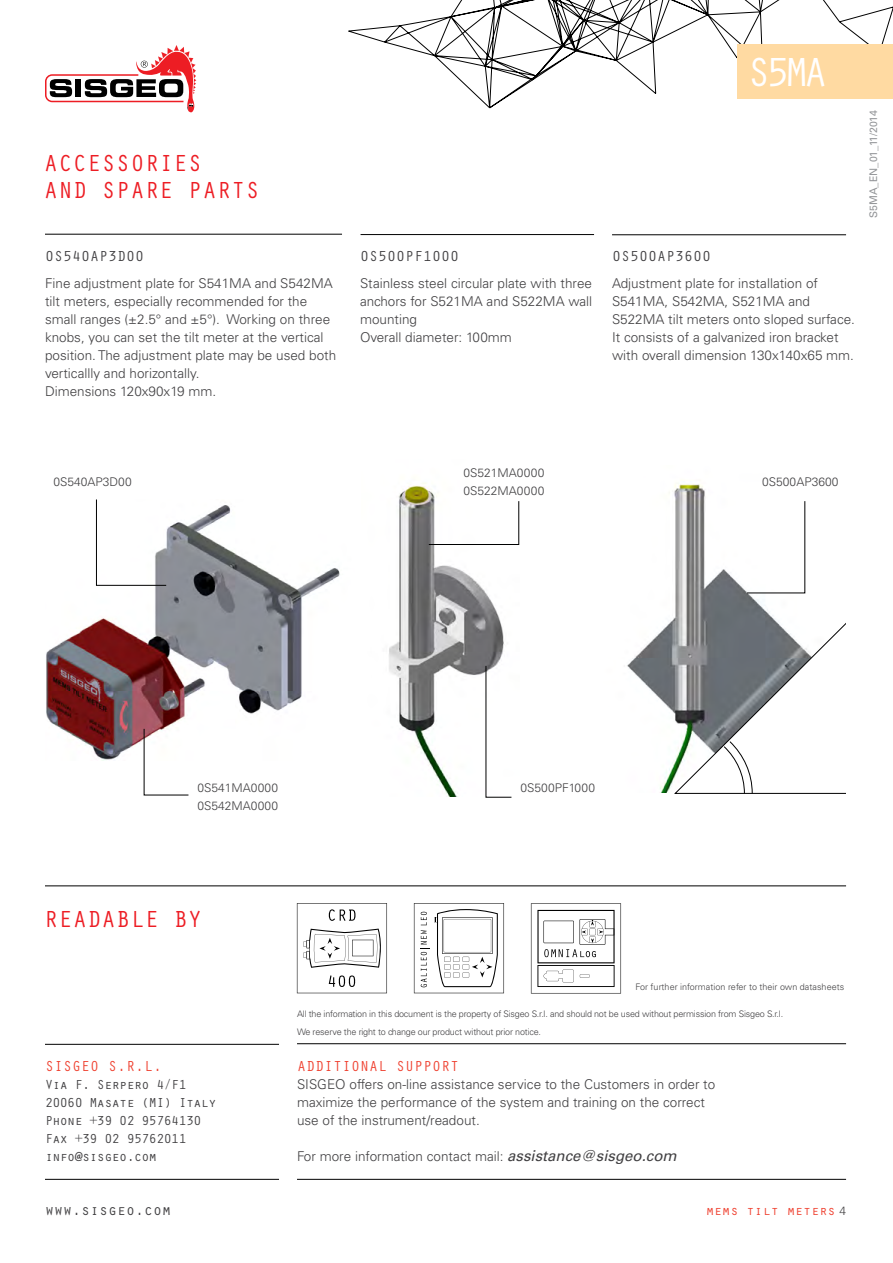
<style>
.page{position:relative;width:893px;height:1263px;background:#fff}
.page>*{position:absolute;margin:0;border:0;box-sizing:border-box;transform-origin:0 0}
.t1{font:42px "Orator Std";color:#fff}
.t2{font:24px "Orator Std";color:#ed1d24}
.t3{font:15px "Orator Std";color:#414042}
.t4{font:15px "Orator Std";color:#ef4130}
.t5{font:300 13.5px/18px "Univers LT Std";color:#414042}
.t6{font:13.5px/18px "Orator Std";letter-spacing:-.05em;color:#414042}
.t7{font:13.5px "Orator Std";color:#ef4130}
.t8{font:300 12px "Univers LT Std";color:#414042}
.t9{font:10.5px "Univers LT Std";color:#939598}
.t10{font:300 9px/18px "Univers LT Std";letter-spacing:-.02em;color:#414042}
.t11{font:300 9px "Univers LT Std";color:#414042}
.s1{font-weight:400;font-style:italic;font-size:15px}
.s2{font-family:"Univers LT Std";font-weight:300;font-size:12px;color:#414042}
</style>
<div class="page">
<svg style="left:348px;top:0;width:545px;height:108px"></svg>
<div style="left:737px;top:45px;width:156px;height:54px;background:#ffdaa2"></div>
<svg style="left:45px;top:45px;width:151px;height:68px"></svg>
<hr style="left:45px;top:1044px;width:234px;height:1px;background:#000">
<hr style="left:45px;top:1179px;width:234px;height:1px;background:#000">
<hr style="left:297px;top:1043px;width:549px;height:1px;background:#000">
<hr style="left:297px;top:1179px;width:549px;height:1px;background:#000">
<hr style="left:612px;top:234px;width:234px;height:1px;background:#000">
<hr style="left:361px;top:234px;width:233px;height:1px;background:#000">
<hr style="left:45px;top:234px;width:297px;height:1px;background:#000">
<img style="left:627px;top:492px;width:47px;height:300px">
<svg style="left:674px;top:484px;width:172px;height:310px"></svg>
<svg style="left:724px;top:741px;width:29px;height:53px"></svg>
<img style="left:46px;top:505px;width:294px;height:256px">
<img style="left:389px;top:483px;width:115px;height:313px">
<svg style="left:96px;top:499px;width:71px;height:87px"></svg>
<svg style="left:144px;top:728px;width:45px;height:67px"></svg>
<svg style="left:428px;top:501px;width:91px;height:44px"></svg>
<svg style="left:747px;top:501px;width:58px;height:92px"></svg>
<svg style="left:486px;top:665px;width:26px;height:132px"></svg>
<hr style="left:45px;top:886px;width:801px;height:1px;background:#000">
<svg style="left:297px;top:903px;width:90px;height:90px"></svg>
<svg style="left:414px;top:903px;width:90px;height:90px"></svg>
<svg style="left:531px;top:903px;width:90px;height:90px"></svg>
<p class="t2" style="left:44px;top:146px;width:160px">ACCESSORIES</p>
<p class="t2" style="left:44px;top:173px;width:218px">AND SPARE PARTS</p>
<p class="t3" style="left:45px;top:245px;width:100px">0S540AP3D00</p>
<p class="t5" style="left:45px;top:274px;width:289px">Fine adjustment plate for S541MA and S542MA</p>
<p class="t5" style="left:45px;top:292px;width:293px">tilt meters, especially recommended for the small ranges (±2.5° and ±5°). Working on three knobs, you can set the tilt meter at the vertical position. The adjustment plate may be used both verticallly and horizontally.</p>
<p class="t5" style="left:45px;top:382px;width:173px">Dimensions 120x90x19 mm.</p>
<h1 class="t1" style="left:746px;top:42px;width:83px">S5MA</h1>
<p class="t3" style="left:360px;top:245px;width:100px">0S500PF1000</p>
<p class="t3" style="left:612px;top:245px;width:100px">0S500AP3600</p>
<p class="t5" style="left:360px;top:274px;width:234px;text-align:justify">Stainless steel circular plate with three anchors for S521MA and S522MA wall mounting</p>
<p class="t5" style="left:360px;top:328px;width:153px">Overall diameter: 100mm</p>
<p class="t5" style="left:612px;top:274px;width:244px">Adjustment plate for installation of<br>S541MA, S542MA, S521MA and<br>S522MA tilt meters onto sloped surface.</p>
<p class="t5" style="left:612px;top:328px;width:243px">It consists of a galvanized iron bracket with overall dimension 130x140x65 mm.</p>
<p class="t9" style="left:867px;top:218px;width:109px;rotate:-90deg">S5MA_EN_01_11/2014</p>
<p class="t8" style="left:464px;top:465px;width:82px">0S521MA0000</p>
<p class="t8" style="left:464px;top:483px;width:82px">0S522MA0000</p>
<p class="t8" style="left:53px;top:474px;width:80px">0S540AP3D00</p>
<p class="t8" style="left:762px;top:474px;width:78px">0S500AP3600</p>
<p class="t8" style="left:197px;top:780px;width:82px">0S541MA0000</p>
<p class="t8" style="left:197px;top:798px;width:82px">0S542MA0000</p>
<p class="t8" style="left:520px;top:780px;width:76px">0S500PF1000</p>
<p class="t2" style="left:44px;top:902px;width:160px">READABLE BY</p>
<p class="t4" style="left:45px;top:1055px;width:118px">SISGEO S.R.L.</p>
<p class="t6" style="left:45px;top:1075px;width:173px">Via F. Serpero 4/F1<br>20060 Masate (MI) Italy<br>Phone +39 02 95764130<br>Fax +39 02 95762011 info@sisgeo.com</p>
<p class="t11" style="left:635px;top:981px;width:210px">For further information refer to their own datasheets</p>
<p class="t10" style="left:297px;top:1005px;width:488px">All the information in this document is the property of Sisgeo S.r.l. and should not be used without permission from Sisgeo S.r.l.<br>We reserve the right to change our product without prior notice.</p>
<p class="t4" style="left:297px;top:1055px;width:163px">ADDITIONAL SUPPORT</p>
<p class="t5" style="left:297px;top:1075px;width:420px">SISGEO offers on-line assistance service to the Customers in order to maximize the performance of the system and training on the correct use of the instrument/readout.</p>
<p class="t5" style="left:297px;top:1147px;width:381px">For more information contact mail: <span class="s1">assistance@sisgeo.com</span></p>
<p class="t3" style="left:45px;top:1199px;width:127px">www.sisgeo.com</p>
<p class="t7" style="left:706px;top:1201px;width:142px">mems tilt meters <span class="s2">4</span></p>
</div>
